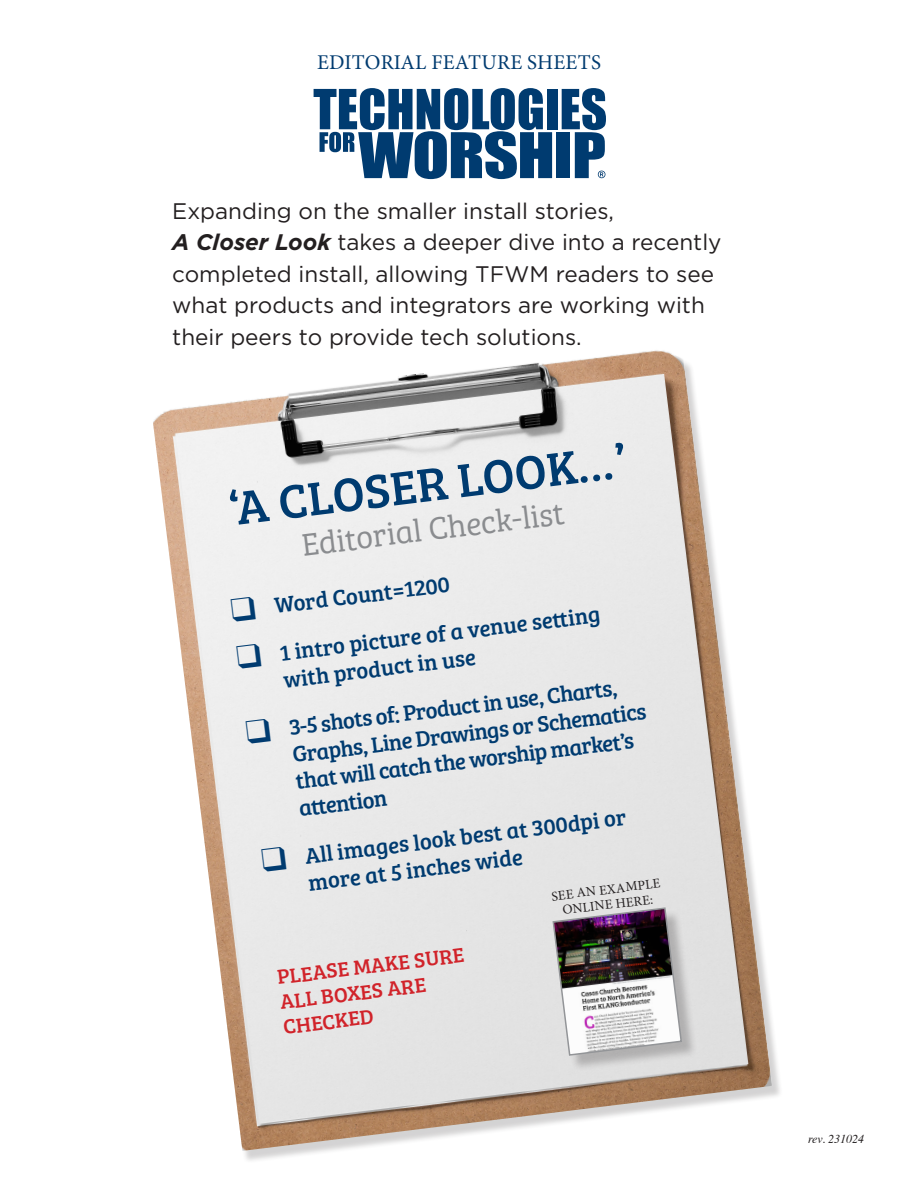
<style>
.page{position:relative;width:918px;height:1188px;background:#fff}
.page>*{position:absolute;margin:0;border:0;box-sizing:border-box;transform-origin:0 0}
.t1{font:48.6px "Bree Serif";color:#003b70}
.t2{font:32.4px "Bree Serif Lt";color:#8a8c8f}
.t3{font:22.65px/27.2px "Bree Serif";color:#003b70}
.t4{font:22.5px/31.5px "Gotham";color:#231f20}
.t5{font:21px/25.2px "Bree Serif";color:#d1232a}
.t6{font:21px "Minion Pro";letter-spacing:.01em;color:#003b70}
.t7{font:13.5px/15px "Minion Pro";color:#231f20;text-align:center}
.t8{font:italic 12px "Times";color:#231f20}
.s1{font-weight:700;font-style:italic}
</style>
<div class="page">
<div style="left:547px;top:89px;width:10px;height:40px;background:#003b70"></div>
<div style="left:556px;top:132px;width:14px;height:46px;background:#003b70"></div>
<svg style="left:314px;top:88px;width:238px;height:91px"></svg>
<svg style="left:562px;top:88px;width:44px;height:90px"></svg>
<img style="left:153px;top:350px;width:621px;height:801px">
<div style="left:555px;top:910px;width:143px;height:161px;background:#231f20;opacity:.25"></div>
<img style="left:552px;top:907px;width:131px;height:150px">
<p class="t6" style="left:317px;top:48px;width:286px">EDITORIAL FEATURE SHEETS</p>
<p class="t4" style="left:172px;top:195px;width:551px">Expanding on the smaller install stories,<br><span class="s1">A Closer Look</span> takes a deeper dive into a recently completed install, allowing TFWM readers to see what products and integrators are working with their peers to provide tech solutions.</p>
<p class="t1" style="left:225px;top:473px;width:402px;rotate:-7deg">‘A CLOSER LOOK…’</p>
<p class="t2" style="left:299px;top:522px;width:266px;rotate:-7deg">Editorial Check-list</p>
<p class="t3" style="left:229px;top:596px;width:222px;rotate:-7deg">❑ Word Count=1200</p>
<p class="t3" style="left:278px;top:638px;width:324px;text-indent:-44px;rotate:-7deg">❑ 1 intro picture of a venue sett ing with product in use</p>
<p class="t3" style="left:288px;top:713px;width:358px;text-indent:-44px;rotate:-7deg">❑ 3-5 shots of: Product in use, Charts,<br>Graphs, Line Drawings or Schematics that will catch the worship market’s att ention</p>
<p class="t3" style="left:303px;top:841px;width:325px;text-indent:-44px;rotate:-7deg">❑ All images look best at 300dpi or more at 5 inches wide</p>
<p class="t7" style="left:551px;top:889px;width:111px;rotate:-7deg">SEE AN EXAMPLE<br>ONLINE HERE:</p>
<p class="t5" style="left:275px;top:964px;width:190px;rotate:-7deg">PLEASE MAKE SURE<br>ALL BOXES ARE<br>CHECKED</p>
<p class="t8" style="left:808px;top:1129px;width:57px">rev. 231024</p>
</div>
